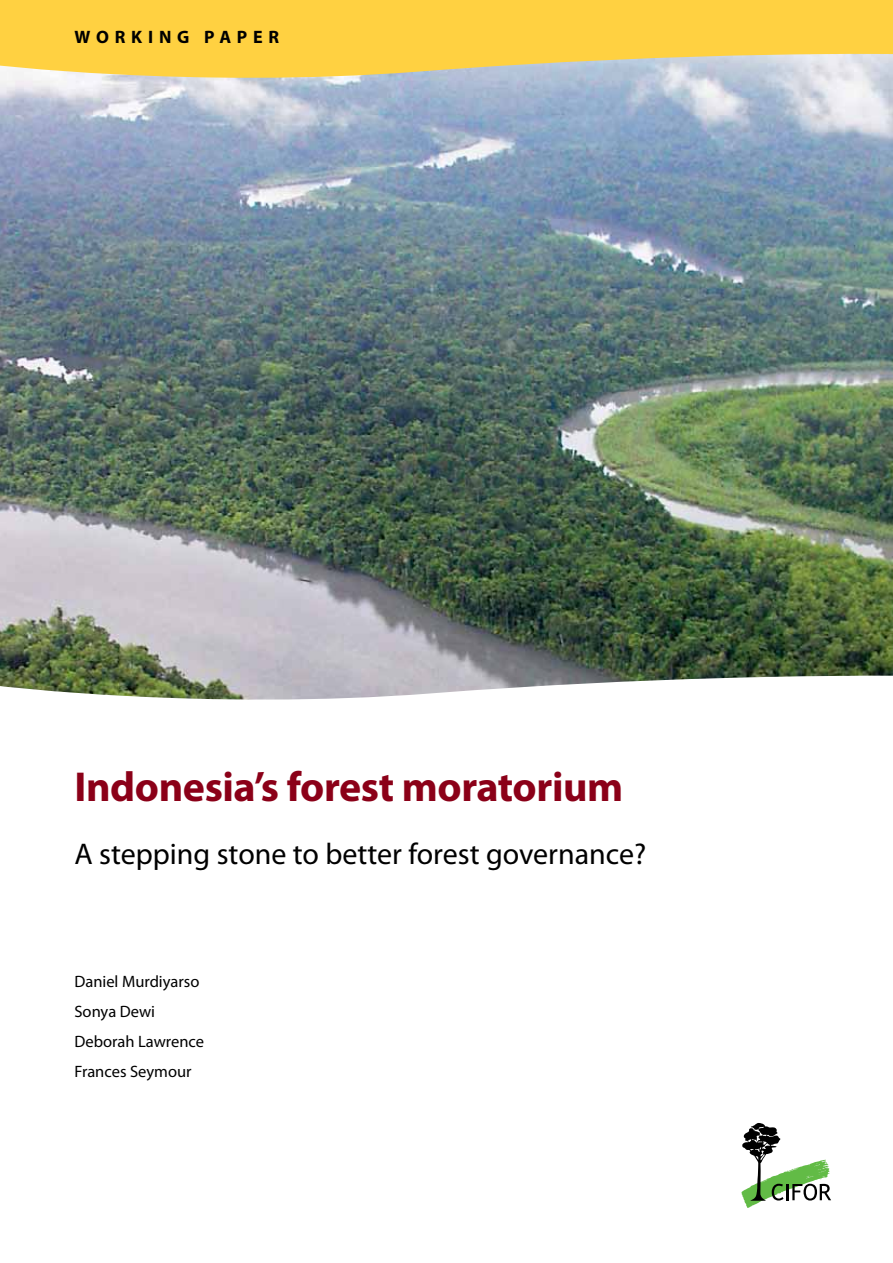
<style>
.page{position:relative;width:893px;height:1263px;background:#fff}
.page>*{position:absolute;margin:0;border:0;box-sizing:border-box;transform-origin:0 0}
.t1{font:700 42px "Myriad Pro";letter-spacing:-.01em;color:#8b0018}
.t2{font:30px "Myriad Pro";color:#000}
.t3{font:700 18px "Myriad Pro";letter-spacing:.32em;color:#000}
.t4{font:16.5px/30px "Myriad Pro";color:#000}
</style>
<div class="page">
<img style="left:0;top:89px;width:893px;height:611px">
<svg style="left:0;top:0;width:893px;height:89px;fill:#ffd141"></svg>
<svg style="left:741px;top:1123px;width:90px;height:85px"></svg>
<p class="t3" style="left:75px;top:25px;width:206px">WORKING PAPER</p>
<h1 class="t1" style="left:74px;top:760px;width:550px">Indonesia’s forest moratorium</h1>
<h2 class="t2" style="left:74px;top:835px;width:573px">A stepping stone to better forest governance?</h2>
<p class="t4" style="left:74px;top:966px;width:131px">Daniel Murdiyarso<br>Sonya Dewi<br>Deborah Lawrence<br>Frances Seymour</p>
</div>
